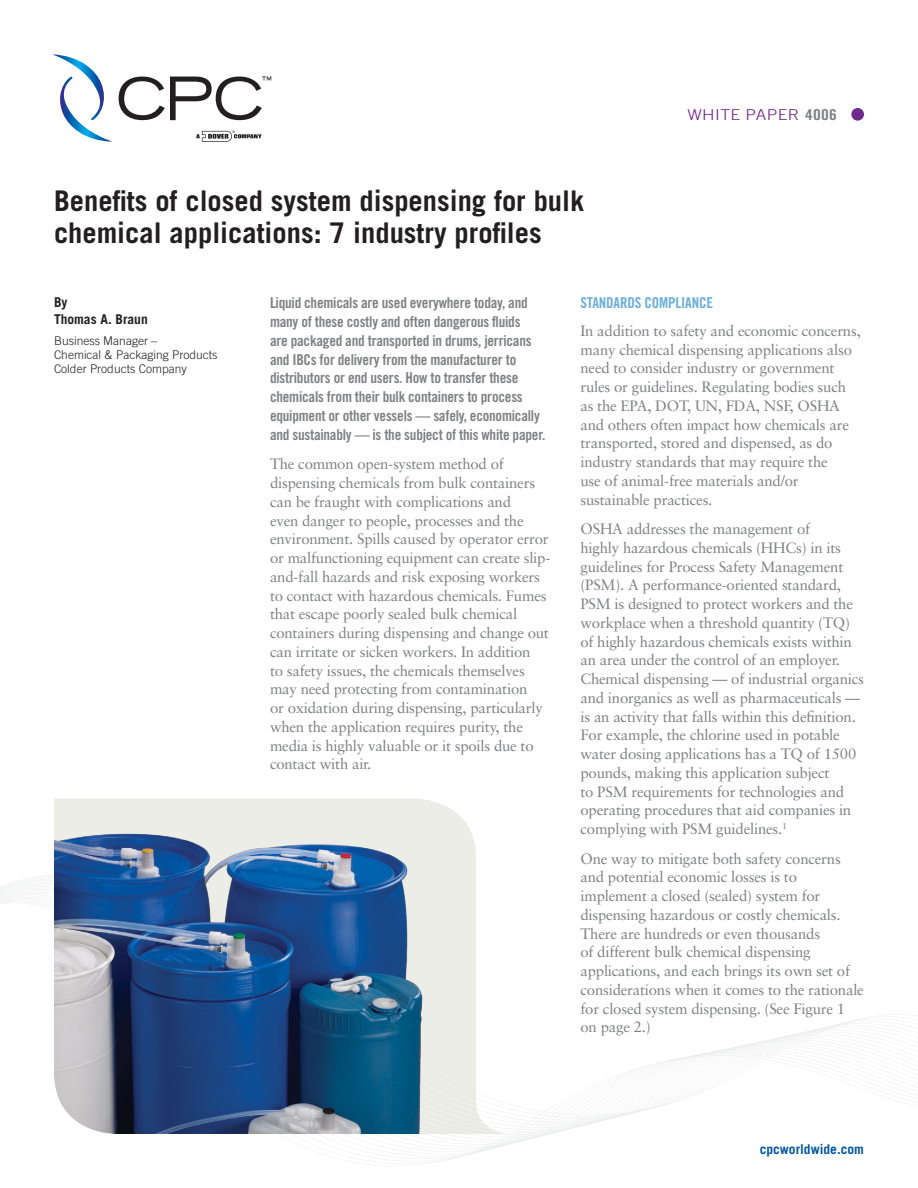
<style>
.page{position:relative;width:918px;height:1188px;background:#fff}
.page>*{position:absolute;margin:0;border:0;box-sizing:border-box;transform-origin:0 0}
.t1{font:700 28.5px/31.5px "Trade Gothic";color:#231f20}
.t2{font:15px/18.8px "Sabon";letter-spacing:-.015em;color:#7f8083}
.body{font:15px/18.8px "Trade Gothic Bold Cond Twenty";letter-spacing:-.015em;color:#7f8083}
.subhead{font:15px "Trade Gothic Bold Cond Twenty";letter-spacing:-.01em;color:#6caedf}
.t3{font:300 15px "Trade Gothic";letter-spacing:.02em;color:#6f298d;scale:1.16 1}
.t4{font:700 13.5px "Trade Gothic";color:#0055a4}
.t5{font:700 13.5px/16.2px "Trade Gothic";color:#231f20}
.t6{font:300 12px/14.4px "Trade Gothic";color:#231f20}
.s1{font-family:"Trade Gothic Bold Cond Twenty";font-weight:400;color:#7f8083}
</style>
<div class="page">
<svg style="left:0;top:902px;width:865px;height:261px"></svg>
<svg style="left:52px;top:54px;width:60px;height:88px"></svg>
<svg style="left:196px;top:130px;width:66px;height:12px"></svg>
<svg style="left:119px;top:76px;width:152px;height:44px"></svg>
<div style="left:851px;top:108px;width:13px;height:13px;background:#6f298d;border-radius:50%"></div>
<svg style="left:54px;top:799px;width:456px;height:336px;fill:#edede8"></svg>
<img style="left:54px;top:832px;width:421px;height:303px">
<p class="t1" style="left:54px;top:185px;width:532px">Benefits of closed system dispensing for bulk chemical applications: 7 industry profiles</p>
<p class="t3" style="left:687px;top:106px;width:130px">WHITE PAPER <span class="s1">4006</span></p>
<p class="t5" style="left:54px;top:294px;width:95px">By<br>Thomas A. Braun</p>
<p class="t6" style="left:54px;top:333px;width:165px">Business Manager –<br>Chemical &amp; Packaging Products</p>
<p class="t6" style="left:54px;top:362px;width:134px">Colder Products Company</p>
<p class="body" style="left:270px;top:294px;width:277px">Liquid chemicals are used everywhere today, and many of these costly and often dangerous fluids<br>are packaged and transported in drums, jerricans and IBCs for delivery from the manufacturer to distributors or end users. How to transfer these chemicals from their bulk containers to process equipment or other vessels — safely, economically and sustainably — is the subject of this white paper.</p>
<p class="t2" style="left:270px;top:455px;width:282px">The common open-system method of dispensing chemicals from bulk containers can be fraught with complications and<br>even danger to people, processes and the environment. Spills caused by operator error or malfunctioning equipment can create slip&shy;and-fall hazards and risk exposing workers to contact with hazardous chemicals. Fumes that escape poorly sealed bulk chemical containers during dispensing and change out can irritate or sicken workers. In addition<br>to safety issues, the chemicals themselves may need protecting from contamination<br>or oxidation during dispensing, particularly when the application requires purity, the media is highly valuable or it spoils due to contact with air.</p>
<p class="subhead" style="left:580px;top:294px;width:134px">STANDARDS COMPLIANCE</p>
<p class="t2" style="left:580px;top:321px;width:282px">In addition to safety and economic concerns, many chemical dispensing applications also need to consider industry or government rules or guidelines. Regulating bodies such as the EPA, DOT, UN, FDA, NSF, OSHA and others often impact how chemicals are transported, stored and dispensed, as do industry standards that may require the<br>use of animal-free materials and/or sustainable practices.</p>
<p class="t2" style="left:580px;top:519px;width:285px">OSHA addresses the management of<br>highly hazardous chemicals (HHCs) in its guidelines for Process Safety Management (PSM). A performance-oriented standard, PSM is designed to protect workers and the workplace when a threshold quantity (TQ) of highly hazardous chemicals exists within an area under the control of an employer.<br>Chemical dispensing — of industrial organics and inorganics as well as pharmaceuticals — is an activity that falls within this definition.<br>For example, the chlorine used in potable water dosing applications has a TQ of 1500 pounds, making this application subject<br>to PSM requirements for technologies and operating procedures that aid companies in complying with PSM guidelines.<sup>1</sup></p>
<p class="t2" style="left:580px;top:849px;width:285px">One way to mitigate both safety concerns and potential economic losses is to implement a closed (sealed) system for dispensing hazardous or costly chemicals.<br>There are hundreds or even thousands<br>of different bulk chemical dispensing applications, and each brings its own set of considerations when it comes to the rationale for closed system dispensing. (See Figure 1 on page 2.)</p>
<p class="t4" style="left:760px;top:1141px;width:106px">cpcworldwide.com</p>
</div>
